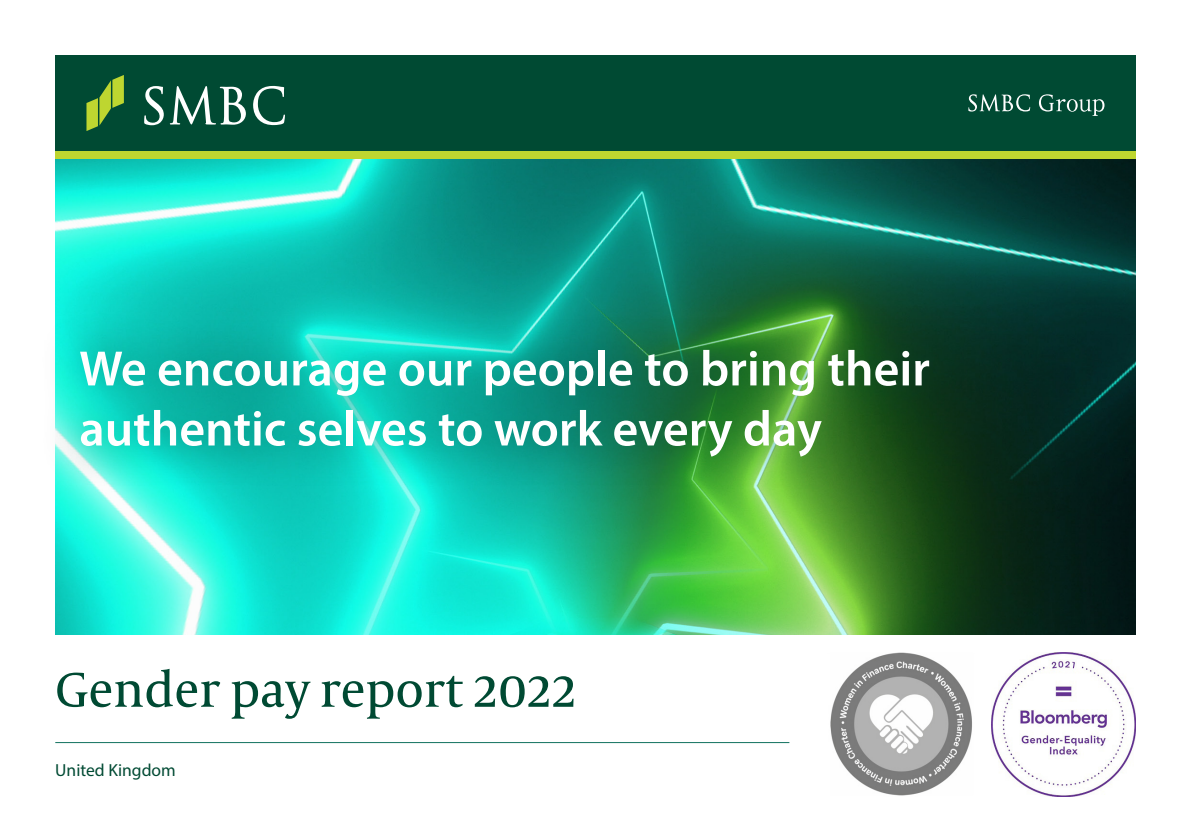
<style>
.page{position:relative;width:1191px;height:840px;background:#fff}
.page>*{position:absolute;margin:0;border:0;box-sizing:border-box;transform-origin:0 0}
.extract{font:600 50px/60px "Myriad Pro";color:#fff}
.t1{font:50px "Capitolium News 2";color:#004a33}
.subheader_2{font:17.6px "Myriad Pro";color:#004a33}
</style>
<div class="page">
<img style="left:55px;top:158px;width:1080px;height:476px">
<div style="left:55px;top:151px;width:1080px;height:7px;background:#bed630"></div>
<div style="left:55px;top:55px;width:1080px;height:96px;background:#004a33"></div>
<svg style="left:86px;top:75px;width:38px;height:56px"></svg>
<svg style="left:144px;top:86px;width:20px;height:39px"></svg>
<svg style="left:170px;top:86px;width:76px;height:39px"></svg>
<svg style="left:253px;top:86px;width:32px;height:39px"></svg>
<hr style="left:55px;top:741px;width:734px;height:1px;background:#11715f">
<img style="left:991px;top:652px;width:144px;height:144px">
<svg style="left:968px;top:94px;width:62px;height:17px"></svg>
<svg style="left:1039px;top:94px;width:65px;height:22px"></svg>
<div style="left:40px;top:309px;width:928px;height:186px;background:#004a33;opacity:.75"></div>
<img style="left:830px;top:652px;width:142px;height:144px">
<p class="extract" style="left:79px;top:337px;width:852px">We encourage our people to bring their authentic selves to work every day</p>
<p class="t1" style="left:55px;top:654px;width:523px">Gender pay report 2022</p>
<p class="subheader_2" style="left:55px;top:758px;width:122px">United Kingdom</p>
</div>
